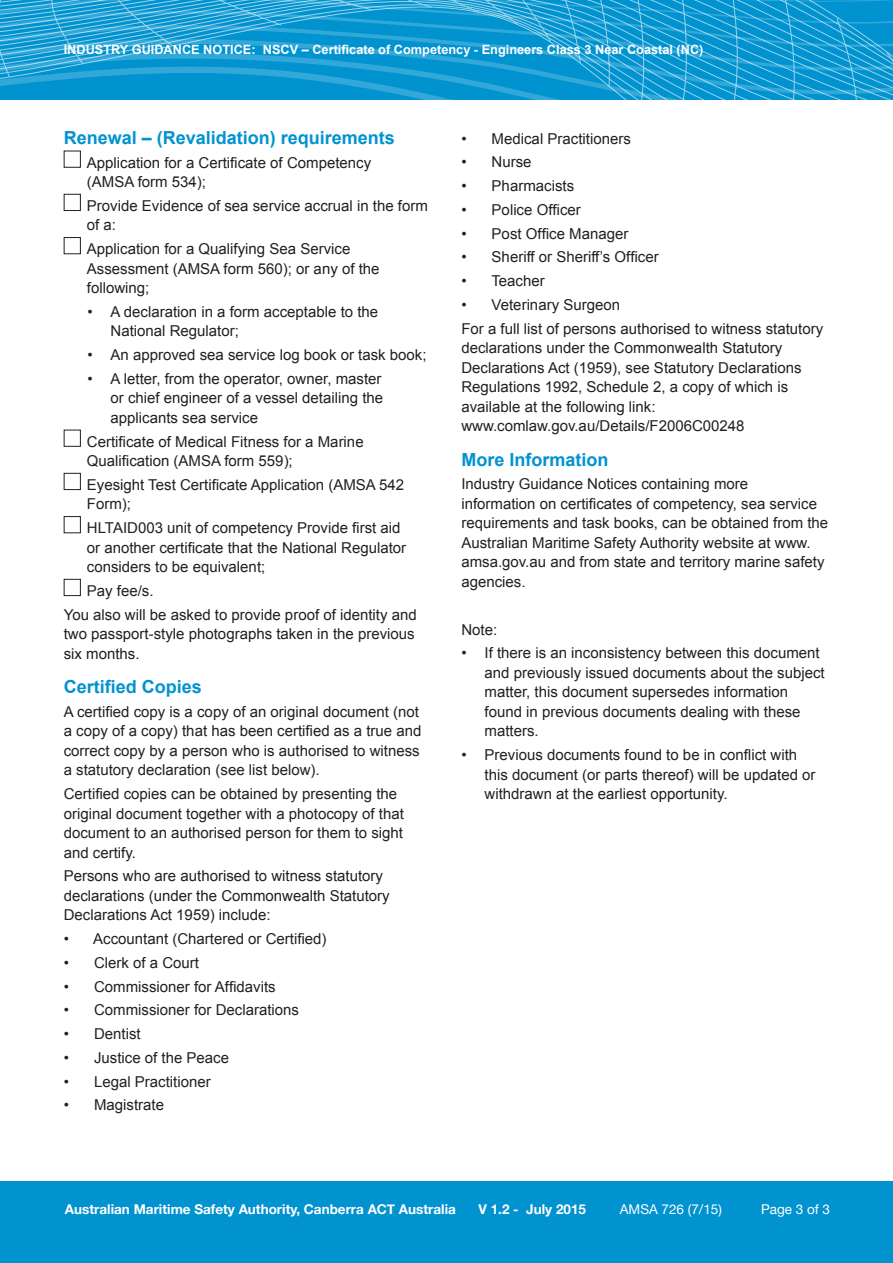
<style>
.page{position:relative;width:893px;height:1263px;background:#fff}
.page>*{position:absolute;margin:0;border:0;box-sizing:border-box;transform-origin:0 0}
.t1{font:700 18px "Arial";color:#0093d0}
.t2{font:15px/19.5px "Arial";color:#231f20}
.t3{font:700 13.5px "Helvetica Neue";color:#fff}
.t4{font:13.5px "Helvetica Neue";color:#fff}
.t5{font:700 12.75px "Arial";color:#fff}
</style>
<div class="page">
<div style="left:0;top:1181px;width:893px;height:82px;background:#0093d0"></div>
<svg style="left:0;top:0;width:893px;height:99px;background:#1a9dd4"></svg>
<div style="left:64px;top:151px;width:17px;height:17px;border:1px solid #231f20"></div>
<div style="left:64px;top:194px;width:17px;height:17px;border:1px solid #231f20"></div>
<div style="left:64px;top:237px;width:17px;height:17px;border:1px solid #231f20"></div>
<div style="left:64px;top:430px;width:17px;height:17px;border:1px solid #231f20"></div>
<div style="left:64px;top:473px;width:17px;height:17px;border:1px solid #231f20"></div>
<div style="left:64px;top:516px;width:17px;height:17px;border:1px solid #231f20"></div>
<div style="left:64px;top:579px;width:17px;height:17px;border:1px solid #231f20"></div>
<p class="t5" style="left:64px;top:41px;width:641px">INDUSTRY GUIDANCE NOTICE: NSCV – Certificate of Competency - Engineers Class 3 Near Coastal (NC)</p>
<p class="t1" style="left:64px;top:126px;width:333px">Renewal – (Revalidation) requirements</p>
<p class="t2" style="left:87px;top:153px;width:286px">Application for a Certificate of Competency (AMSA form 534);</p>
<p class="t2" style="left:87px;top:196px;width:342px">Provide Evidence of sea service accrual in the form of a:</p>
<p class="t2" style="left:87px;top:239px;width:294px">Application for a Qualifying Sea Service<br>Assessment (AMSA form 560); or any of the following;</p>
<p class="t2" style="left:111px;top:302px;width:269px;text-indent:-23px">• A declaration in a form acceptable to the<br>National Regulator;</p>
<p class="t2" style="left:87px;top:345px;width:341px">• An approved sea service log book or task book;</p>
<p class="t2" style="left:111px;top:369px;width:274px;text-align:justify;text-indent:-23px">• A letter, from the operator, owner, master or chief engineer of a vessel detailing the applicants sea service</p>
<p class="t2" style="left:87px;top:432px;width:278px">Certificate of Medical Fitness for a Marine<br>Qualification (AMSA form 559);</p>
<p class="t2" style="left:87px;top:475px;width:319px">Eyesight Test Certificate Application (AMSA 542<br>Form);</p>
<p class="t2" style="left:87px;top:518px;width:321px">HLTAID003 unit of competency Provide first aid or another certificate that the National Regulator considers to be equivalent;</p>
<p class="t2" style="left:64px;top:579px;width:354px;line-height:23.7px;text-indent:23px">Pay fee/s.<br>You also will be asked to provide proof of identity and</p>
<p class="t2" style="left:64px;top:624px;width:352px">two passport-style photographs taken in the previous six months.</p>
<p class="t1" style="left:64px;top:675px;width:140px">Certified Copies</p>
<p class="t2" style="left:64px;top:702px;width:359px">A certified copy is a copy of an original document (not a copy of a copy) that has been certified as a true and correct copy by a person who is authorised to witness a statutory declaration (see list below).</p>
<p class="t2" style="left:64px;top:784px;width:342px">Certified copies can be obtained by presenting the original document together with a photocopy of that document to an authorised person for them to sight and certify.</p>
<p class="t2" style="left:64px;top:866px;width:327px">Persons who are authorised to witness statutory declarations (under the Commonwealth Statutory<br>Declarations Act 1959) include:</p>
<p class="t2" style="left:64px;top:929px;width:264px">• Accountant (Chartered or Certified)</p>
<p class="t2" style="left:64px;top:953px;width:137px">• Clerk of a Court</p>
<p class="t2" style="left:64px;top:977px;width:213px">• Commissioner for Affidavits</p>
<p class="t2" style="left:64px;top:1000px;width:237px">• Commissioner for Declarations</p>
<p class="t2" style="left:64px;top:1024px;width:78px">• Dentist</p>
<p class="t2" style="left:64px;top:1048px;width:167px">• Justice of the Peace</p>
<p class="t2" style="left:64px;top:1072px;width:148px">• Legal Practitioner</p>
<p class="t2" style="left:64px;top:1095px;width:102px">• Magistrate</p>
<p class="t2" style="left:461px;top:129px;width:171px">• Medical Practitioners</p>
<p class="t2" style="left:461px;top:153px;width:72px">• Nurse</p>
<p class="t2" style="left:461px;top:176px;width:114px">• Pharmacists</p>
<p class="t2" style="left:461px;top:200px;width:121px">• Police Officer</p>
<p class="t2" style="left:461px;top:224px;width:168px">• Post Office Manager</p>
<p class="t2" style="left:461px;top:248px;width:199px">• Sheriff or Sheriff’s Officer</p>
<p class="t2" style="left:461px;top:271px;width:85px">• Teacher</p>
<p class="t2" style="left:461px;top:293px;width:363px;line-height:23.7px">• Veterinary Surgeon<br>For a full list of persons authorised to witness statutory</p>
<p class="t2" style="left:461px;top:338px;width:342px">declarations under the Commonwealth Statutory Declarations Act (1959), see Statutory Declarations Regulations 1992, Schedule 2, a copy of which is available at the following link: www.comlaw.gov.au/Details/F2006C00248</p>
<p class="t1" style="left:461px;top:447px;width:149px">More Information</p>
<p class="t2" style="left:461px;top:475px;width:368px">Industry Guidance Notices containing more<br>information on certificates of competency, sea service requirements and task books, can be obtained from the Australian Maritime Safety Authority website at www. amsa.gov.au and from state and territory marine safety agencies.</p>
<p class="t2" style="left:461px;top:620px;width:37px">Note:</p>
<p class="t2" style="left:484px;top:643px;width:342px;text-indent:-23px">• If there is an inconsistency between this document and previously issued documents about the subject matter, this document supersedes information found in previous documents dealing with these matters.</p>
<p class="t2" style="left:484px;top:745px;width:332px;text-indent:-23px">• Previous documents found to be in conflict with this document (or parts thereof) will be updated or withdrawn at the earliest opportunity.</p>
<p class="t3" style="left:65px;top:1200px;width:392px">Australian Maritime Safety Authority, Canberra ACT Australia</p>
<p class="t3" style="left:478px;top:1200px;width:109px">V 1.2 - July 2015</p>
<p class="t4" style="left:620px;top:1201px;width:104px">AMSA 726 (7/15)</p>
<p class="t4" style="left:761px;top:1201px;width:71px">Page 3 of 3</p>
</div>
